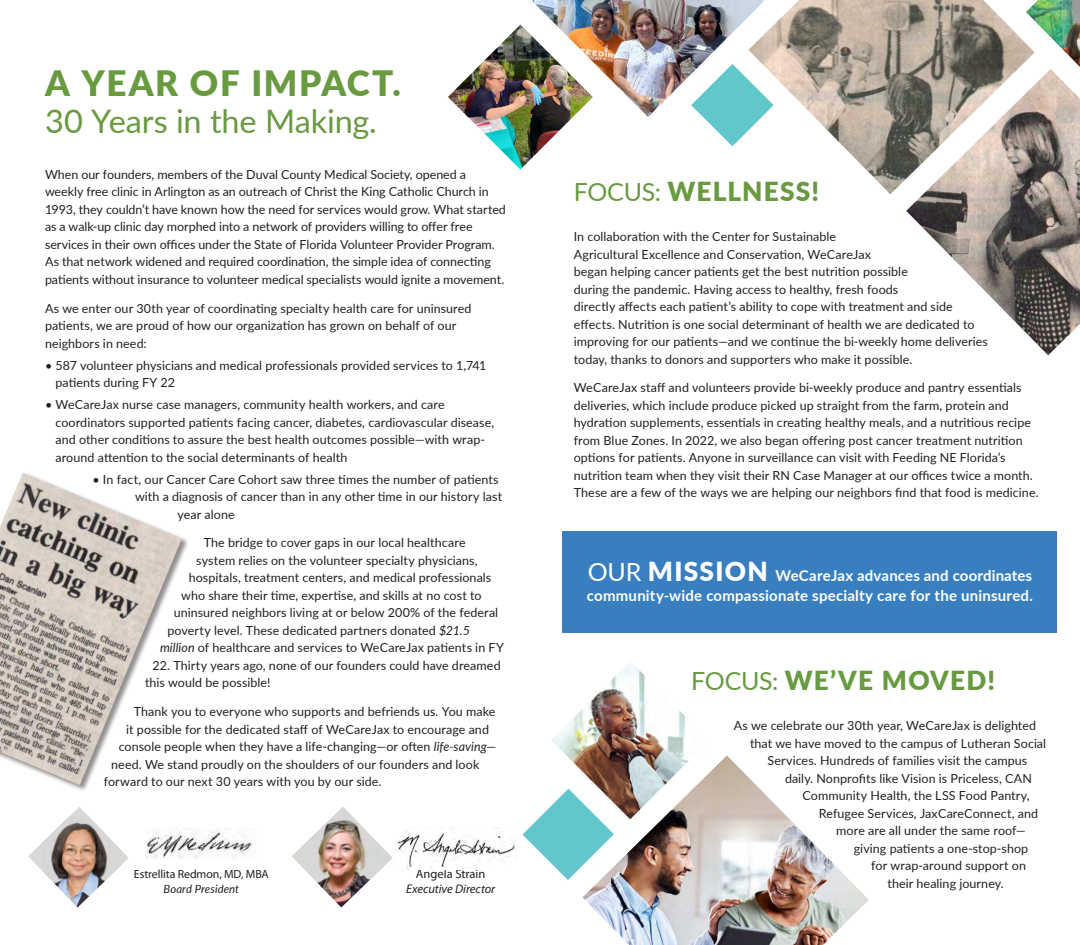
<style>
.page{position:relative;width:1080px;height:945px;background:#fff}
.page>*{position:absolute;margin:0;border:0;box-sizing:border-box;transform-origin:0 0}
.t1{font:900 35px "Lato";letter-spacing:.045em;color:#689a40}
.t2{font:32.5px "Lato";letter-spacing:-.005em;color:#689a40}
.t3{font:900 26.25px "Lato";letter-spacing:.05em;color:#689a40}
.t4{font:700 15px/20px "Lato";letter-spacing:.01em;color:#fff}
.t5{font:12.5px/17.5px "Lato";letter-spacing:.005em;color:#231f20}
.t6{font:italic 12.5px "Myriad Pro";color:#231f20}
.t7{font:12.5px "Myriad Pro";color:#231f20}
.t8{font:11.88px "Myriad Pro";letter-spacing:-.005em;color:#231f20}
.t9{font:italic 11.25px "Lato";letter-spacing:.01em;color:#231f20}
.s1{font-style:italic}
.s2{font-weight:400;font-size:25px}
.s3{font-weight:900;font-size:26.25px}
</style>
<div class="page">
<img style="left:906px;top:193px;width:174px;height:162px">
<img style="left:582px;top:755px;width:287px;height:190px">
<img style="left:764px;top:0;width:271px;height:194px">
<img style="left:395px;top:827px;width:121px;height:43px">
<img style="left:292px;top:807px;width:100px;height:100px">
<img style="left:146px;top:828px;width:106px;height:31px">
<svg style="left:28px;top:807px;width:101px;height:64px"></svg>
<img style="left:42px;top:816px;width:79px;height:91px">
<img style="left:448px;top:24px;width:125px;height:146px">
<img style="left:551px;top:663px;width:158px;height:156px">
<svg style="left:703px;top:64px;width:71px;height:82px"></svg>
<svg style="left:522px;top:789px;width:92px;height:91px"></svg>
<img style="left:531px;top:0;width:233px;height:117px">
<img style="left:1026px;top:0;width:54px;height:193px">
<div style="left:562px;top:531px;width:496px;height:101px;background:#397fc0"></div>
<img style="left:0;top:473px;width:182px;height:312px">
<p class="t1" style="left:45px;top:57px;width:357px">A YEAR OF IMPACT.</p>
<p class="t2" style="left:45px;top:98px;width:333px">30 Years in the Making.</p>
<p class="t5" style="left:45px;top:165px;width:462px">When our founders, members of the Duval County Medical Society, opened a weekly free clinic in Arlington as an outreach of Christ the King Catholic Church in 1993, they couldn’t have known how the need for services would grow. What started as a walk-up clinic day morphed into a network of providers willing to offer free services in their own offices under the State of Florida Volunteer Provider Program.<br>As that network widened and required coordination, the simple idea of connecting patients without insurance to volunteer medical specialists would ignite a movement.</p>
<p class="t5" style="left:45px;top:299px;width:428px">As we enter our 30th year of coordinating specialty health care for uninsured patients, we are proud of how our organization has grown on behalf of our neighbors in need:</p>
<p class="t5" style="left:55px;top:356px;width:432px;text-indent:-10px">• 587 volunteer physicians and medical professionals provided services to 1,741 patients during FY 22</p>
<p class="t5" style="left:55px;top:395px;width:440px;text-indent:-10px">• WeCareJax nurse case managers, community health workers, and care coordinators supported patients facing cancer, diabetes, cardiovascular disease, and other conditions to assure the best health outcomes possible—with wrap&shy;around attention to the social determinants of health</p>
<p class="t5" style="left:92px;top:470px;width:408px">• In fact, our Cancer Care Cohort saw three times the number of patients</p>
<p class="t5" style="left:135px;top:487px;width:369px">with a diagnosis of cancer than in any other time in our history last</p>
<p class="t5" style="left:178px;top:505px;width:59px">year alone</p>
<p class="t5" style="left:204px;top:533px;width:263px">The bridge to cover gaps in our local healthcare</p>
<p class="t5" style="left:196px;top:551px;width:283px">system relies on the volunteer specialty physicians,</p>
<p class="t5" style="left:189px;top:568px;width:304px">hospitals, treatment centers, and medical professionals</p>
<p class="t5" style="left:181px;top:586px;width:302px">who share their time, expertise, and skills at no cost to</p>
<p class="t5" style="left:174px;top:603px;width:326px">uninsured neighbors living at or below 200% of the federal</p>
<p class="t5" style="left:168px;top:621px;width:304px">poverty level. These dedicated partners donated <span class="s1">$21.5</span></p>
<p class="t5" style="left:160px;top:638px;width:345px"><span class="s1">million</span> of healthcare and services to WeCareJax patients in FY</p>
<p class="t5" style="left:145px;top:656px;width:357px;text-indent:8px">22. Thirty years ago, none of our founders could have dreamed this would be possible!</p>
<p class="t5" style="left:134px;top:702px;width:363px">Thank you to everyone who supports and befriends us. You make</p>
<p class="t5" style="left:126px;top:720px;width:364px">it possible for the dedicated staff of WeCareJax to encourage and</p>
<p class="t5" style="left:119px;top:737px;width:379px">console people when they have a life-changing—or often <span class="s1">life-saving</span>—</p>
<p class="t5" style="left:111px;top:755px;width:370px">need. We stand proudly on the shoulders of our founders and look</p>
<p class="t5" style="left:104px;top:772px;width:279px">forward to our next 30 years with you by our side.</p>
<p class="t8" style="left:134px;top:867px;width:136px">Estrellita Redmon, MD, MBA</p>
<p class="t9" style="left:163px;top:881px;width:77px">Board President</p>
<p class="t7" style="left:416px;top:867px;width:71px">Angela Strain</p>
<p class="t6" style="left:406px;top:882px;width:91px">Executive Director</p>
<p class="t3" style="left:574px;top:172px;width:247px"><span class="s2">FOCUS:</span> WELLNESS!</p>
<p class="t5" style="left:574px;top:227px;width:416px">In collaboration with the Center for Sustainable<br>Agricultural Excellence and Conservation, WeCareJax<br>began helping cancer patients get the best nutrition possible<br>during the pandemic. Having access to healthy, fresh foods<br>directly affects each patient’s ability to cope with treatment and side effects. Nutrition is one social determinant of health we are dedicated to improving for our patients—and we continue the bi-weekly home deliveries today, thanks to donors and supporters who make it possible.</p>
<p class="t5" style="left:574px;top:379px;width:466px">WeCareJax staff and volunteers provide bi-weekly produce and pantry essentials deliveries, which include produce picked up straight from the farm, protein and hydration supplements, essentials in creating healthy meals, and a nutritious recipe from Blue Zones. In 2022, we also began offering post cancer treatment nutrition options for patients. Anyone in surveillance can visit with Feeding NE Florida’s nutrition team when they visit their RN Case Manager at our offices twice a month.<br>These are a few of the ways we are helping our neighbors find that food is medicine.</p>
<p class="t4" style="left:587px;top:564px;width:447px"><span class="s2">OUR</span> <span class="s3">MISSION</span> WeCareJax advances and coordinates community-wide compassionate specialty care for the uninsured.</p>
<p class="t3" style="left:691px;top:661px;width:305px"><span class="s2">FOCUS:</span> WE’VE MOVED!</p>
<p class="t5" style="left:734px;top:717px;width:304px">As we celebrate our 30th year, WeCareJax is delighted</p>
<p class="t5" style="left:750px;top:734px;width:298px">that we have moved to the campus of Lutheran Social</p>
<p class="t5" style="left:768px;top:752px;width:261px">Services. Hundreds of families visit the campus</p>
<p class="t5" style="left:785px;top:769px;width:249px">daily. Nonprofits like Vision is Priceless, CAN</p>
<p class="t5" style="left:802px;top:787px;width:229px">Community Health, the LSS Food Pantry,</p>
<p class="t5" style="left:819px;top:804px;width:221px">Refugee Services, JaxCareConnect, and</p>
<p class="t5" style="left:836px;top:822px;width:191px">more are all under the same roof—</p>
<p class="t5" style="left:854px;top:839px;width:176px">giving patients a one-stop-shop</p>
<p class="t5" style="left:871px;top:857px;width:156px">for wrap-around support on</p>
<p class="t5" style="left:888px;top:874px;width:118px">their healing journey.</p>
</div>
